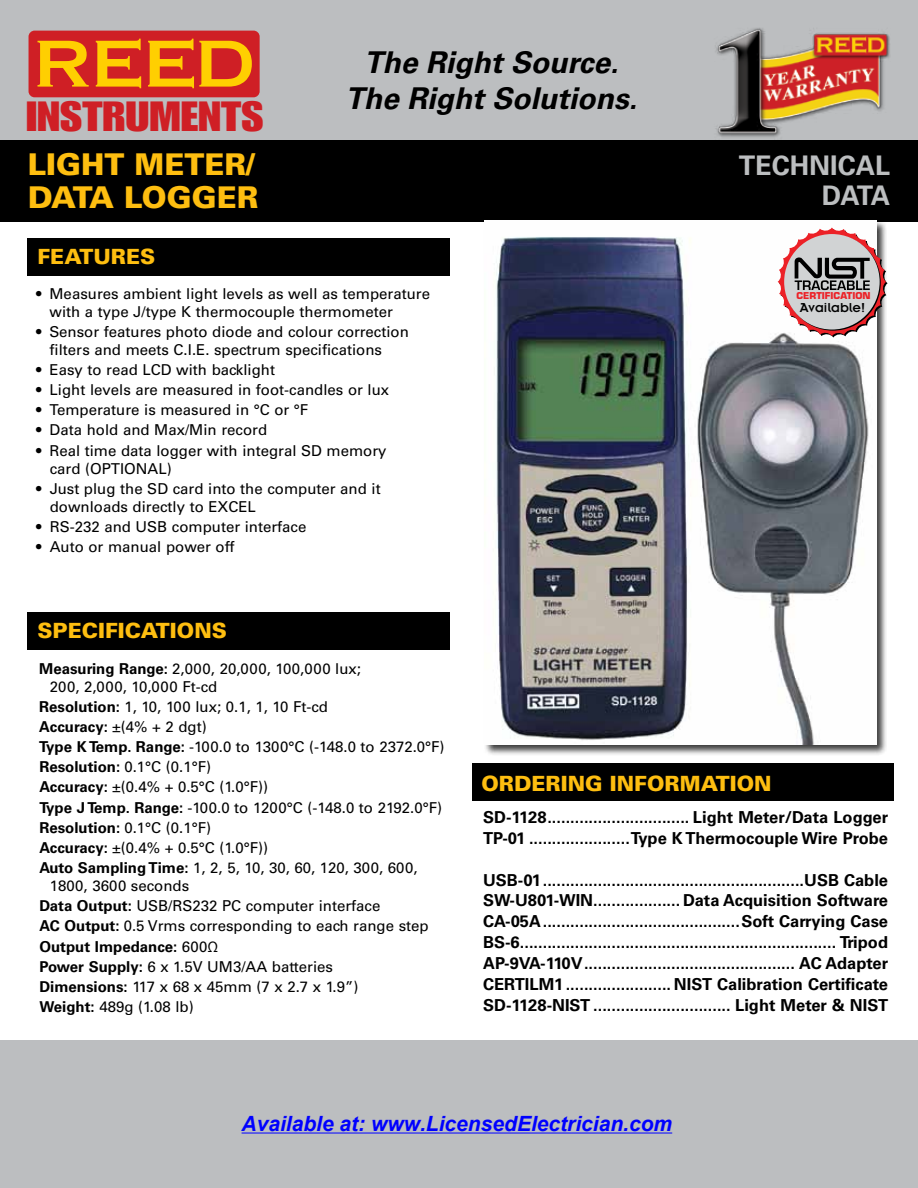
<style>
.page{position:relative;width:918px;height:1188px;background:#fff}
.page>*{position:absolute;margin:0;border:0;box-sizing:border-box;transform-origin:0 0}
.t1{font:41.4px "Impact LT Std";color:#cf1f25;scale:1.2 1}
.t2{font:italic 700 30px/36px "Univers LT Std";color:#000;text-align:center}
.t3{font:900 30px/33px "Univers LT Std";color:#febe10;text-align:right}
.t4{font:700 27px "Univers LT Std";color:#d1d3d4}
.t5{font:700 27px/30px "Univers LT Std";color:#bcbec0;text-align:right}
.t6{font:900 21px "Univers LT Std";color:#febe10}
.t7{font:italic 700 21px "Arial";color:#00f}
.t8{font:700 16.5px/20.9px "Univers LT Std";color:#000}
.t9{font:15px/20.1px "Univers LT Std";color:#000}
.t10{font:15px/18px "Univers LT Std";letter-spacing:.04em;color:#000}
.t11{font:italic 14.25px "ITC Avant Garde Std";color:#000;scale:.93 1}
.t12{font:14.25px "Insignia";color:#000}
.t13{font:700 9.3px "Eurostile LT Std";color:#ec2127}
.s1{font-weight:700}
</style>
<div class="page">
<div style="left:0;top:0;width:918px;height:161px;background:#bcbec0"></div>
<div style="left:0;top:1040px;width:918px;height:148px;background:#bcbec0"></div>
<div style="left:29px;top:31px;width:231px;height:66px;background:#cf1f25;border-radius:6px"></div>
<svg style="left:38px;top:41px;width:51px;height:46px"></svg>
<svg style="left:96px;top:39px;width:45px;height:49px"></svg>
<svg style="left:148px;top:39px;width:104px;height:49px"></svg>
<img style="left:716px;top:28px;width:174px;height:109px">
<div style="left:0;top:140px;width:918px;height:82px;background:#000"></div>
<div style="left:484px;top:219px;width:403px;height:537px;background:#000;opacity:.75"></div>
<img style="left:484px;top:220px;width:392px;height:524px">
<div style="left:27px;top:238px;width:423px;height:38px;background:#000"></div>
<div style="left:472px;top:764px;width:422px;height:37px;background:#000"></div>
<div style="left:27px;top:612px;width:423px;height:38px;background:#000"></div>
<svg style="left:778px;top:228px;width:110px;height:110px"></svg>
<hr style="left:242px;top:1133px;width:430px;height:1px;background:#00f">
<h1 class="t1" style="left:26px;top:92px;width:199px">INSTRUMENTS</h1>
<h2 class="t3" style="left:28px;top:147px;width:20px">light</h2>
<h2 class="t3" style="left:28px;top:147px;width:232px">METER/<br>DATA LOGGER</h2>
<h3 class="t6" style="left:38px;top:243px;width:119px">FEATURES</h3>
<h2 class="t2" style="left:345px;top:45px;width:293px">The Right Source.<br>The Right Solutions.</h2>
<p class="t9" style="left:50px;top:284px;width:382px;line-height:18px;text-indent:-14px">• Measures ambient light levels as well as temperature with a type J/type K thermocouple thermometer</p>
<p class="t9" style="left:50px;top:322px;width:361px;line-height:18px;text-indent:-14px">• Sensor features photo diode and colour correction filters and meets C.I.E. spectrum specifications</p>
<p class="t9" style="left:36px;top:360px;width:241px">• Easy to read LCD with backlight</p>
<p class="t9" style="left:36px;top:380px;width:355px">• Light levels are measured in foot-candles or lux</p>
<p class="t9" style="left:36px;top:400px;width:274px">• Temperature is measured in °C or °F</p>
<p class="t9" style="left:36px;top:420px;width:233px">• Data hold and Max/Min record</p>
<p class="t9" style="left:50px;top:441px;width:338px;line-height:18px;text-indent:-14px">• Real time data logger with integral SD memory card (OPTIONAL)</p>
<p class="t9" style="left:50px;top:479px;width:332px;line-height:18px;text-indent:-14px">• Just plug the SD card into the computer and it downloads directly to EXCEL</p>
<p class="t9" style="left:36px;top:517px;width:272px">• RS-232 and USB computer interface</p>
<p class="t9" style="left:36px;top:537px;width:200px">• Auto or manual power off</p>
<p class="t11" style="left:192px;top:316px;width:183px">Only if you REALLY need them:</p>
<h3 class="t6" style="left:38px;top:617px;width:191px">SPECIFICATIONS</h3>
<h3 class="t4" style="left:663px;top:150px;width:229px">TECHNICAL DATA</h3>
<h3 class="t5" style="left:739px;top:151px;width:153px">TECHNICAL<br>DATA</h3>
<p class="t13" style="left:796px;top:290px;width:76px">CERTIFICATION</p>
<p class="t12" style="left:800px;top:300px;width:67px">Available!</p>
<p class="t10" style="left:50px;top:659px;width:313px;text-indent:-10px"><span class="s1">Measuring Range:</span> 2,000, 20,000, 100,000 lux;<br>200, 2,000, 10,000 Ft-cd</p>
<p class="t9" style="left:39px;top:696px;width:407px"><span class="s1">Resolution:</span> 1, 10, 100 lux; 0.1, 1, 10 Ft-cd<br><span class="s1">Accuracy:</span> ±(4% + 2 dgt)<br><span class="s1">Type K Temp. Range:</span> -100.0 to 1300°C (-148.0 to 2372.0°F)<br><span class="s1">Resolution:</span> 0.1°C (0.1°F)<br><span class="s1">Accuracy:</span> ±(0.4% + 0.5°C (1.0°F))<br><span class="s1">Type J Temp. Range:</span> -100.0 to 1200°C (-148.0 to 2192.0°F)<br><span class="s1">Resolution:</span> 0.1°C (0.1°F)<br><span class="s1">Accuracy:</span> ±(0.4% + 0.5°C (1.0°F))<br><span class="s1">Auto Sampling Time:</span> 1, 2, 5, 10, 30, 60, 120, 300, 600,</p>
<p class="t9" style="left:39px;top:876px;width:391px;text-indent:10px">1800, 3600 seconds<br><span class="s1">Data Output:</span> USB/RS232 PC computer interface<br><span class="s1">AC Output:</span> 0.5 Vrms corresponding to each range step <span class="s1">Output Impedance:</span> 600Ω<br><span class="s1">Power Supply:</span> 6 x 1.5V UM3/AA batteries<br><span class="s1">Dimensions:</span> 117 x 68 x 45mm (7 x 2.7 x 1.9”)<br><span class="s1">Weight:</span> 489g (1.08 lb)</p>
<h3 class="t6" style="left:482px;top:770px;width:292px">ORDERING INFORMATION</h3>
<p class="t8" style="left:483px;top:807px;width:407px">SD-1128............................... Light Meter/Data Logger<br>TP-01 ......................Type K Thermocouple Wire Probe</p>
<p class="t8" style="left:483px;top:869px;width:407px;text-align:justify">USB-01.........................................................USB Cable SW-U801-WIN................... Data Acquisition Software CA-05A...........................................Soft Carrying Case BS-6..................................................................... Tripod AP-9VA-110V.............................................. AC Adapter CERTILM1....................... NIST Calibration Certificate SD-1128-NIST .............................. Light Meter &amp; NIST</p>
<h3 class="t7" style="left:242px;top:1110px;width:432px">Available at: www.LicensedElectrician.com</h3>
</div>
